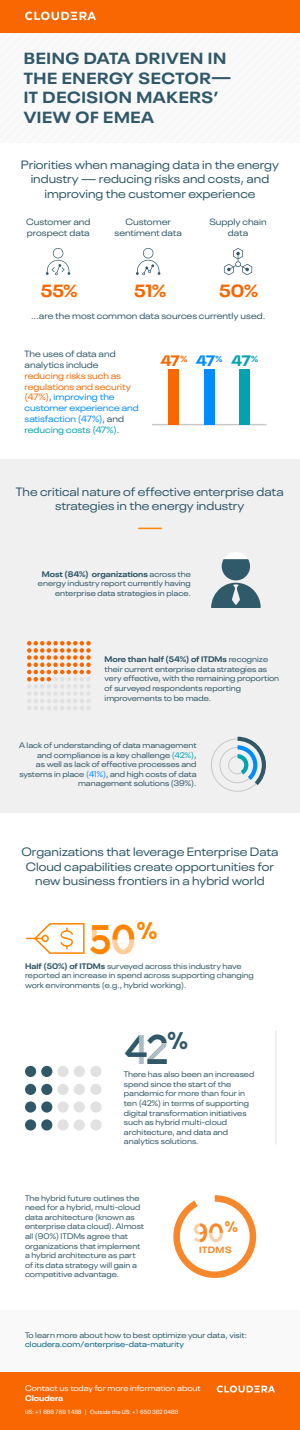
<style>
.page{position:relative;width:300px;height:1430px;background:#fff}
.page>*{position:absolute;margin:0;border:0;box-sizing:border-box;transform-origin:0 0}
.t1{font:41.1px "Cloudera Display O 100 Striped";color:#ff8400}
.t2{font:41.1px "Cloudera Display O 100 Striped";color:#305868}
.t3{font:26px "Cloudera Display O 100 Striped";color:#f6882b}
.t4{font:700 expanded 17.5px "Neue Plak";color:#f96702}
.t5{font:700 expanded 16px/19.5px "Neue Plak";letter-spacing:.04em;color:#305868}
.t6{font:700 expanded 15px "Neue Plak";color:#f96702}
.t7{font:expanded 12px/14.4px "Neue Plak";color:#305868;text-align:center}
.t8{font:expanded 9px/10.8px "Neue Plak";color:#305868}
.t9{font:expanded 9px/10.8px "Neue Plak";color:#008cff}
.t10{font:700 expanded 9px "Neue Plak";letter-spacing:.06em;color:#f6882b}
.t11{font:expanded 8px/9.6px "Neue Plak";color:#305868}
.t12{font:expanded 8px "Neue Plak";color:#fff}
.t13{font:expanded 8px "Neue Plak";color:#006488}
.t14{font:700 expanded 8px "Neue Plak";color:#fff}
.t15{font:6px "Neue Plak Text";color:#fff}
.s1{color:#f96702}
.s2{color:#305868}
.s3{color:#00a3af}
.s4{color:#008cff}
.s5{font-weight:700}
</style>
<div class="page">
<svg style="left:173px;top:1195px;width:83px;height:83px"></svg>
<div style="left:0;top:459px;width:300px;height:354px;background:#f0f0f0"></div>
<div style="left:0;top:1371px;width:300px;height:59px;background:#f96702"></div>
<svg style="left:217px;top:1386px;width:58px;height:7px"></svg>
<svg style="left:89px;top:32px;width:211px;height:1px"></svg>
<div style="left:0;top:1311px;width:300px;height:61px;background:#f9f9f9"></div>
<svg style="left:138px;top:528px;width:24px;height:1px"></svg>
<hr style="left:275px;top:1031px;width:2px;height:113px;background:#c8c8c8">
<hr style="left:152px;top:424px;width:115px;height:1px;background:#c8c8c8">
<div style="left:204px;top:369px;width:10px;height:55px;background:#008cff"></div>
<div style="left:240px;top:369px;width:10px;height:55px;background:#00a3af"></div>
<div style="left:169px;top:369px;width:10px;height:55px;background:#f96702"></div>
<div style="left:25px;top:1119px;width:11px;height:12px;background:#305868;border-radius:50%"></div>
<div style="left:57px;top:1119px;width:12px;height:12px;background:#e1e1e1;border-radius:50%"></div>
<div style="left:25px;top:1084px;width:11px;height:11px;background:#305868;border-radius:50%"></div>
<div style="left:57px;top:1084px;width:12px;height:11px;background:#e1e1e1;border-radius:50%"></div>
<div style="left:41px;top:1119px;width:11px;height:12px;background:#305868;border-radius:50%"></div>
<div style="left:74px;top:1119px;width:11px;height:12px;background:#e1e1e1;border-radius:50%"></div>
<div style="left:90px;top:1119px;width:12px;height:12px;background:#e1e1e1;border-radius:50%"></div>
<div style="left:41px;top:1084px;width:11px;height:11px;background:#305868;border-radius:50%"></div>
<div style="left:74px;top:1084px;width:11px;height:11px;background:#e1e1e1;border-radius:50%"></div>
<div style="left:90px;top:1084px;width:12px;height:11px;background:#e1e1e1;border-radius:50%"></div>
<div style="left:25px;top:1101px;width:11px;height:12px;background:#305868;border-radius:50%"></div>
<div style="left:57px;top:1101px;width:12px;height:12px;background:#e1e1e1;border-radius:50%"></div>
<div style="left:25px;top:1066px;width:11px;height:11px;background:#305868;border-radius:50%"></div>
<div style="left:57px;top:1066px;width:12px;height:11px;background:#e1e1e1;border-radius:50%"></div>
<div style="left:41px;top:1101px;width:11px;height:12px;background:#305868;border-radius:50%"></div>
<div style="left:74px;top:1101px;width:11px;height:12px;background:#e1e1e1;border-radius:50%"></div>
<div style="left:90px;top:1101px;width:12px;height:12px;background:#e1e1e1;border-radius:50%"></div>
<div style="left:41px;top:1066px;width:11px;height:11px;background:#305868;border-radius:50%"></div>
<div style="left:74px;top:1066px;width:11px;height:11px;background:#e1e1e1;border-radius:50%"></div>
<div style="left:90px;top:1066px;width:12px;height:11px;background:#e1e1e1;border-radius:50%"></div>
<svg style="left:26px;top:923px;width:59px;height:31px"></svg>
<svg style="left:27px;top:641px;width:64px;height:69px"></svg>
<svg style="left:211px;top:552px;width:50px;height:56px"></svg>
<svg style="left:211px;top:737px;width:55px;height:55px"></svg>
<div style="left:0;top:0;width:300px;height:32px;background:#f96702"></div>
<svg style="left:25px;top:12px;width:71px;height:8px"></svg>
<svg style="left:46px;top:248px;width:24px;height:27px"></svg>
<svg style="left:136px;top:248px;width:24px;height:27px"></svg>
<svg style="left:224px;top:248px;width:28px;height:27px"></svg>
<h3 class="t5" style="left:24px;top:47px;width:209px">BEING DATA DRIVEN IN<br>THE ENERGY SECTOR—<br>IT DECISION MAKERS’<br>VIEW OF EMEA</h3>
<h3 class="t7" style="left:21px;top:156px;width:260px">Priorities when managing data in the energy industry — reducing risks and costs, and improving the customer experience</h3>
<p class="t8" style="left:26px;top:216px;width:66px">Customer and prospect data</p>
<p class="t8" style="left:115px;top:216px;width:69px;text-align:center">Customer sentiment data</p>
<p class="t8" style="left:209px;top:216px;width:59px;text-align:center">Supply chain data</p>
<h3 class="t4" style="left:41px;top:276px;width:38px">55%</h3>
<h3 class="t4" style="left:134px;top:276px;width:33px">51%</h3>
<h3 class="t4" style="left:219px;top:276px;width:40px">50%</h3>
<p class="t8" style="left:31px;top:310px;width:236px">...are the most common data sources currently used.</p>
<p class="t8" style="left:25px;top:348px;width:93px">The uses of data and analytics include</p>
<p class="t9" style="left:25px;top:369px;width:116px"><span class="s1">reducing risks such as regulations and security (47%)</span><span class="s2">,</span> improving the customer experience and satisfaction (47%)<span class="s2">, and </span><span class="s3">reducing costs (47%)</span><span class="s2">.</span></p>
<h3 class="t6" style="left:160px;top:349px;width:99px">47<sup>%</sup> <span class="s4">47</span><sup>%</sup> <span class="s3">47</span><sup>%</sup></h3>
<h3 class="t7" style="left:16px;top:483px;width:269px">The critical nature of effective enterprise data strategies in the energy industry</h3>
<p class="t11" style="left:38px;top:568px;width:154px;text-align:right"><span class="s5">Most (84%) organizations</span> across the energy industry report currently having enterprise data strategies in place.</p>
<p class="t11" style="left:105px;top:654px;width:176px"><span class="s5">More than half (54%) of ITDMs</span> recognize their current enterprise data strategies as very effective, with the remaining proportion of surveyed respondents reporting improvements to be made.</p>
<p class="t11" style="left:19px;top:740px;width:179px;text-align:right">A lack of understanding of data management and compliance is a key challenge <span class="s3">(42%)</span>,<br>as well as lack of effective processes and systems in place <span class="s4">(41%)</span>, and high costs of data management solutions (39%).</p>
<h3 class="t7" style="left:21px;top:844px;width:259px">Organizations that leverage Enterprise Data<br>Cloud capabilities create opportunities for new business frontiers in a hybrid world</h3>
<h1 class="t1" style="left:89px;top:917px;width:70px">50<sup>%</sup></h1>
<p class="t11" style="left:25px;top:960px;width:230px"><span class="s5">Half (50%) of ITDMs</span> surveyed across this industry have reported an increase in spend across supporting changing work environments (e.g., hybrid working).</p>
<h1 class="t2" style="left:124px;top:1027px;width:66px">42<sup>%</sup></h1>
<p class="t11" style="left:124px;top:1069px;width:132px">There has also been an increased spend since the start of the pandemic for more than four in ten (42%) in terms of supporting digital transformation initiatives such as hybrid multi-cloud architecture, and data and analytics solutions.</p>
<p class="t11" style="left:25px;top:1192px;width:121px">The hybrid future outlines the need for a hybrid, multi-cloud data architecture (known as enterprise data cloud). Almost all (90%) ITDMs agree that organizations that implement a hybrid architecture as part of its data strategy will gain a competitive advantage.</p>
<h2 class="t3" style="left:193px;top:1218px;width:46px">90<sup>%</sup></h2>
<p class="t10" style="left:199px;top:1242px;width:34px">ITDMS</p>
<p class="t11" style="left:25px;top:1329px;width:224px">To learn more about how to best optimize your data, visit:</p>
<p class="t13" style="left:25px;top:1338px;width:160px">cloudera.com/enterprise-data-maturity</p>
<p class="t12" style="left:25px;top:1382px;width:177px">Contact us today for more information about</p>
<p class="t14" style="left:25px;top:1391px;width:40px">Cloudera</p>
<p class="t15" style="left:25px;top:1407px;width:155px">US: +1 888 789 1488 | Outside the US: +1 650 362 0488</p>
</div>
